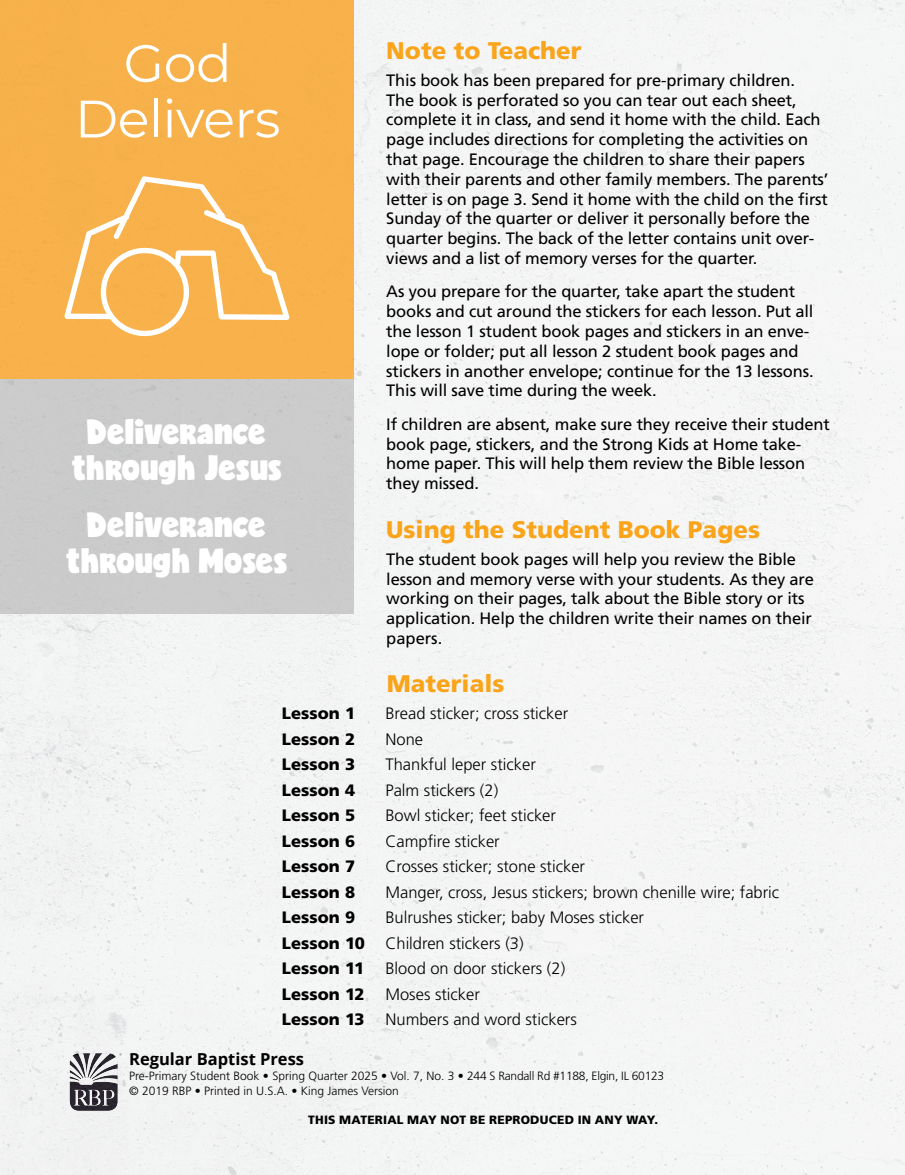
<style>
.page{position:relative;width:905px;height:1175px;background:#fff}
.page>*{position:absolute;margin:0;border:0;box-sizing:border-box;transform-origin:0 0}
.t1{font:52.5px/55.5px "Montserrat";letter-spacing:-.01em;color:#fff;text-align:center}
.t2{font:33px/36px "Candy";color:#fff;text-align:center}
.t3{font:900 24px "Frutiger LT Std";color:#faa41a}
.t4{font:16.5px/19.8px "Frutiger LT Std";letter-spacing:-.01em;color:#000}
.t5{font:300 16.5px/25.5px "Frutiger LT Std";color:#000}
.t6{font:900 16.5px "Frutiger LT Std";letter-spacing:.005em;color:#000}
.t7{font:700 16.5px "Open Sans";color:#000}
.t8{font:300 12px/15px "Frutiger LT Std";color:#000}
.t9{font:900 12px "Frutiger LT Std";letter-spacing:.02em;color:#000}
.s1{font-weight:900}
</style>
<div class="page">
<div style="left:354px;top:0;width:284px;height:320px;background:#f4f5f5"></div>
<div style="left:638px;top:0;width:266px;height:1174px;background:#f5f6f6"></div>
<div style="left:319px;top:320px;width:320px;height:854px;background:#f4f5f5"></div>
<div style="left:0;top:613px;width:319px;height:561px;background:#f3f3f4"></div>
<img style="left:70px;top:1083px;width:47px;height:27px">
<img style="left:79px;top:1083px;width:38px;height:1px">
<svg style="left:74px;top:1089px;width:40px;height:16px"></svg>
<svg style="left:70px;top:1053px;width:52px;height:30px"></svg>
<img style="left:0;top:0;width:354px;height:613px">
<svg style="left:64px;top:176px;width:225px;height:160px;background:#f8ba60"></svg>
<h1 class="t1" style="left:75px;top:34px;width:207px">God<br>Delivers</h1>
<h2 class="t2" style="left:72px;top:416px;width:211px">Deliverance through Jesus</h2>
<h2 class="t2" style="left:67px;top:508px;width:222px">Deliverance through Moses</h2>
<h3 class="t3" style="left:386px;top:36px;width:197px">Note to Teacher</h3>
<p class="t4" style="left:386px;top:70px;width:443px">This book has been prepared for pre-primary children.<br>The book is perforated so you can tear out each sheet, complete it in class, and send it home with the child. Each page includes directions for completing the activities on that page. Encourage the children to share their papers with their parents and other family members. The parents’ letter is on page 3. Send it home with the child on the first Sunday of the quarter or deliver it personally before the quarter begins. The back of the letter contains unit over&shy;views and a list of memory verses for the quarter.</p>
<p class="t4" style="left:386px;top:282px;width:429px">As you prepare for the quarter, take apart the student books and cut around the stickers for each lesson. Put all the lesson 1 student book pages and stickers in an enve&shy;lope or folder; put all lesson 2 student book pages and stickers in another envelope; continue for the 13 lessons.<br>This will save time during the week.</p>
<p class="t4" style="left:386px;top:414px;width:445px">If children are absent, make sure they receive their student book page, stickers, and the Strong Kids at Home take&shy;home paper. This will help them review the Bible lesson they missed.</p>
<h3 class="t3" style="left:386px;top:515px;width:375px">Using the Student Book Pages</h3>
<p class="t4" style="left:386px;top:549px;width:429px">The student book pages will help you review the Bible lesson and memory verse with your students. As they are working on their pages, talk about the Bible story or its application. Help the children write their names on their papers.</p>
<h3 class="t3" style="left:387px;top:669px;width:119px">Materials</h3>
<p class="t6" style="left:282px;top:703px;width:75px">Lesson 1</p>
<p class="t5" style="left:385px;top:701px;width:184px">Bread sticker; cross sticker</p>
<p class="t6" style="left:282px;top:728px;width:75px">Lesson 2</p>
<p class="t5" style="left:385px;top:726px;width:39px">None</p>
<p class="t6" style="left:282px;top:754px;width:75px">Lesson 3</p>
<p class="t5" style="left:385px;top:751px;width:152px">Thankful leper sticker</p>
<p class="t6" style="left:282px;top:779px;width:75px">Lesson 4</p>
<p class="t5" style="left:385px;top:777px;width:114px">Palm stickers (2)</p>
<p class="t6" style="left:282px;top:805px;width:75px">Lesson 5</p>
<p class="t5" style="left:385px;top:802px;width:172px">Bowl sticker; feet sticker</p>
<p class="t6" style="left:282px;top:830px;width:75px">Lesson 6</p>
<p class="t5" style="left:385px;top:828px;width:116px">Campfire sticker</p>
<p class="t6" style="left:282px;top:856px;width:75px">Lesson 7</p>
<p class="t5" style="left:385px;top:853px;width:201px">Crosses sticker; stone sticker</p>
<p class="t6" style="left:282px;top:881px;width:75px">Lesson 8</p>
<p class="t5" style="left:385px;top:879px;width:395px">Manger, cross, Jesus stickers; brown chenille wire; fabric</p>
<p class="t6" style="left:282px;top:907px;width:75px">Lesson 9</p>
<p class="t5" style="left:282px;top:904px;width:364px;text-indent:104px">Bulrushes sticker; baby Moses sticker<br><span class="s1">Lesson 10</span> Children stickers (3)<br><span class="s1">Lesson 11</span></p>
<p class="t5" style="left:385px;top:955px;width:181px">Blood on door stickers (2)</p>
<p class="t6" style="left:282px;top:983px;width:84px">Lesson 12</p>
<p class="t5" style="left:385px;top:981px;width:96px">Moses sticker</p>
<p class="t6" style="left:282px;top:1009px;width:84px">Lesson 13</p>
<p class="t5" style="left:385px;top:1006px;width:193px">Numbers and word stickers</p>
<p class="t7" style="left:129px;top:1047px;width:176px">Regular Baptist Press</p>
<p class="t8" style="left:129px;top:1068px;width:536px">Pre-Primary Student Book • Spring Quarter 2025 • Vol. 7, No. 3 • 244 S Randall Rd #1188, Elgin, IL 60123 © 2019 RBP • Printed in U.S.A. • King James Version</p>
<p class="t9" style="left:308px;top:1112px;width:351px">THIS MATERIAL MAY NOT BE REPRODUCED IN ANY WAY.</p>
</div>
